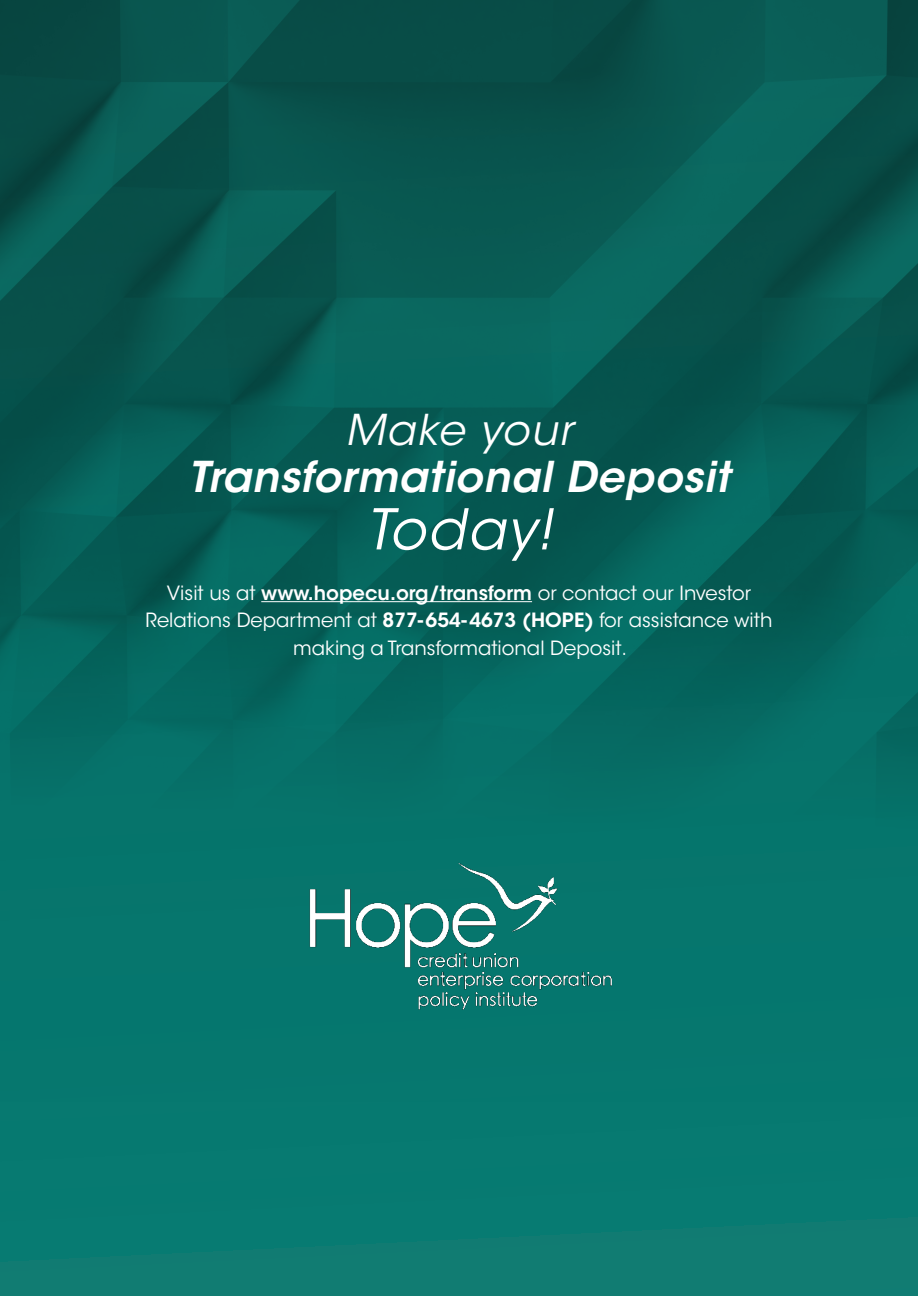
<style>
.page{position:relative;width:918px;height:1296px;background:#06776f}
.page>*{position:absolute;margin:0;border:0;box-sizing:border-box;transform-origin:0 0}
.t1{font:italic 55.8px "ITC Avant Garde Std";letter-spacing:.03em;color:#fff}
.t2{font:italic 600 42.15px "ITC Avant Garde Std";letter-spacing:.015em;color:#fff}
.t3{font:italic 42.15px "ITC Avant Garde Std";letter-spacing:.035em;color:#fff}
.t4{font:19.5px/27.6px "ITC Avant Garde Std";color:#fff;text-align:center}
.s1{font-weight:600}
</style>
<div class="page">
<img style="left:0;top:0;width:918px;height:798px">
<img style="left:309px;top:862px;width:303px;height:148px">
<hr style="left:261px;top:601px;width:271px;height:1px;background:#fff">
<h2 class="t3" style="left:346px;top:404px;width:228px">Make your</h2>
<h2 class="t2" style="left:188px;top:450px;width:543px">Transformational Deposit</h2>
<h1 class="t1" style="left:366px;top:495px;width:188px">Today!</h1>
<p class="t4" style="left:146px;top:579px;width:628px">Visit us at <span class="s1">www.hopecu.org/transform</span> or contact our Investor<br>Relations Department at <span class="s1">877-654-4673 (HOPE)</span> for assistance with making a Transformational Deposit.</p>
</div>
